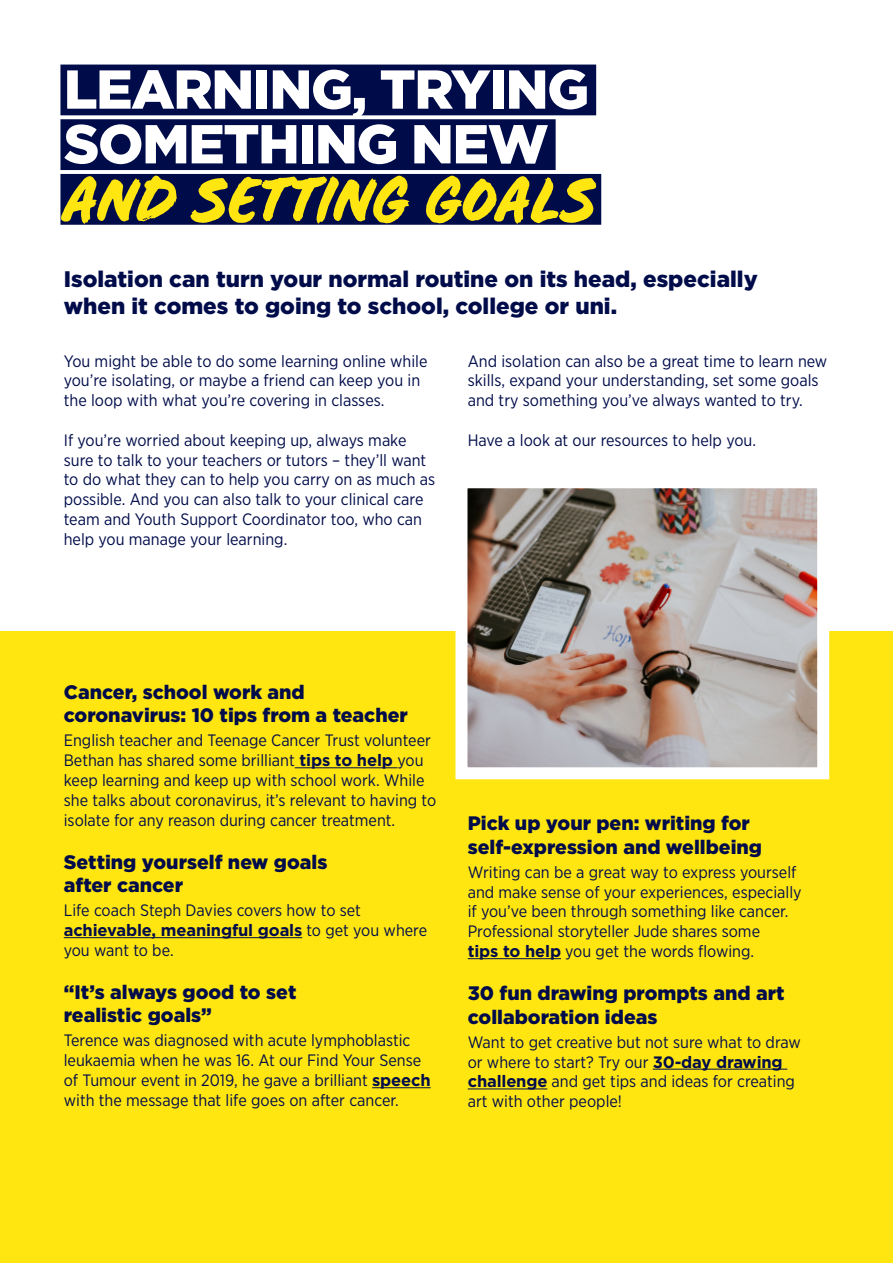
<style>
.page{position:relative;width:893px;height:1263px;background:#fff}
.page>*{position:absolute;margin:0;border:0;box-sizing:border-box;transform-origin:0 0}
.Large_Underlined_tex{font:59.1px "Double Take";color:#ffe611}
.Large_Underlined_tex-2{font:900 54.75px "Gotham";letter-spacing:-.025em;color:#fff}
.t1{font:900 22.5px/27px "Gotham";color:#000c4a}
.t2{font:900 19.5px/23.4px "Gotham";color:#000c4a}
.t3{font:16.5px/19.8px "Gotham Narrow";color:#000c4a}
.s1{font-family:"Gotham";font-weight:700}
</style>
<div class="page">
<div style="left:60px;top:65px;width:536px;height:50px;background:#000c4a"></div>
<div style="left:60px;top:119px;width:496px;height:51px;background:#000c4a"></div>
<div style="left:60px;top:174px;width:541px;height:51px;background:#000c4a"></div>
<div style="left:0;top:631px;width:893px;height:632px;background:#ffe611"></div>
<hr style="left:295px;top:767px;width:103px;height:1px;background:#000c4a">
<hr style="left:64px;top:937px;width:238px;height:1px;background:#000c4a">
<hr style="left:372px;top:1087px;width:59px;height:1px;background:#000c4a">
<hr style="left:468px;top:958px;width:93px;height:1px;background:#000c4a">
<hr style="left:653px;top:1069px;width:134px;height:1px;background:#000c4a">
<hr style="left:468px;top:1089px;width:79px;height:1px;background:#000c4a">
<img style="left:468px;top:489px;width:348px;height:277px">
<div style="left:455px;top:476px;width:374px;height:303px;border:12px solid #fff"></div>
<p class="Large_Underlined_tex-2" style="left:64px;top:58px;width:527px">LEARNING, TRYING</p>
<p class="Large_Underlined_tex-2" style="left:64px;top:112px;width:486px">SOMETHING NEW</p>
<p class="Large_Underlined_tex" style="left:64px;top:156px;width:533px">AND SETTING GOALS</p>
<p class="t1" style="left:64px;top:265px;width:695px">Isolation can turn your normal routine on its head, especially when it comes to going to school, college or uni.</p>
<p class="t3" style="left:64px;top:350px;width:365px">You might be able to do some learning online while you’re isolating, or maybe a friend can keep you in the loop with what you’re covering in classes.</p>
<p class="t3" style="left:64px;top:430px;width:373px">If you’re worried about keeping up, always make sure to talk to your teachers or tutors – they’ll want to do what they can to help you carry on as much as possible. And you can also talk to your clinical care team and Youth Support Coordinator too, who can help you manage your learning.</p>
<p class="t3" style="left:468px;top:350px;width:361px">And isolation can also be a great time to learn new skills, expand your understanding, set some goals and try something you’ve always wanted to try.</p>
<p class="t3" style="left:468px;top:430px;width:290px">Have a look at our resources to help you.</p>
<p class="t2" style="left:64px;top:680px;width:346px">Cancer, school work and coronavirus: 10 tips from a teacher</p>
<p class="t3" style="left:64px;top:730px;width:374px">English teacher and Teenage Cancer Trust volunteer Bethan has shared some brilliant <span class="s1">tips to help</span> you keep learning and keep up with school work. While she talks about coronavirus, it’s relevant to having to isolate for any reason during cancer treatment.</p>
<p class="t2" style="left:64px;top:850px;width:265px">Setting yourself new goals after cancer</p>
<p class="t3" style="left:64px;top:900px;width:365px">Life coach Steph Davies covers how to set <span class="s1">achievable, meaningful goals</span> to get you where you want to be.</p>
<p class="t2" style="left:64px;top:980px;width:234px">“It’s always good to set realistic goals”</p>
<p class="t3" style="left:64px;top:1030px;width:368px">Terence was diagnosed with acute lymphoblastic leukaemia when he was 16. At our Find Your Sense of Tumour event in 2019, he gave a brilliant <span class="s1">speech </span>with the message that life goes on after cancer.</p>
<p class="t2" style="left:468px;top:811px;width:296px">Pick up your pen: writing for self-expression and wellbeing</p>
<p class="t3" style="left:468px;top:862px;width:335px">Writing can be a great way to express yourself and make sense of your experiences, especially if you’ve been through something like cancer.<br>Professional storyteller Jude shares some<br><span class="s1">tips to help</span> you get the words flowing.</p>
<p class="t2" style="left:468px;top:981px;width:318px">30 fun drawing prompts and art collaboration ideas</p>
<p class="t3" style="left:468px;top:1032px;width:335px">Want to get creative but not sure what to draw or where to start? Try our <span class="s1">30-day drawing challenge</span> and get tips and ideas for creating art with other people!</p>
</div>
